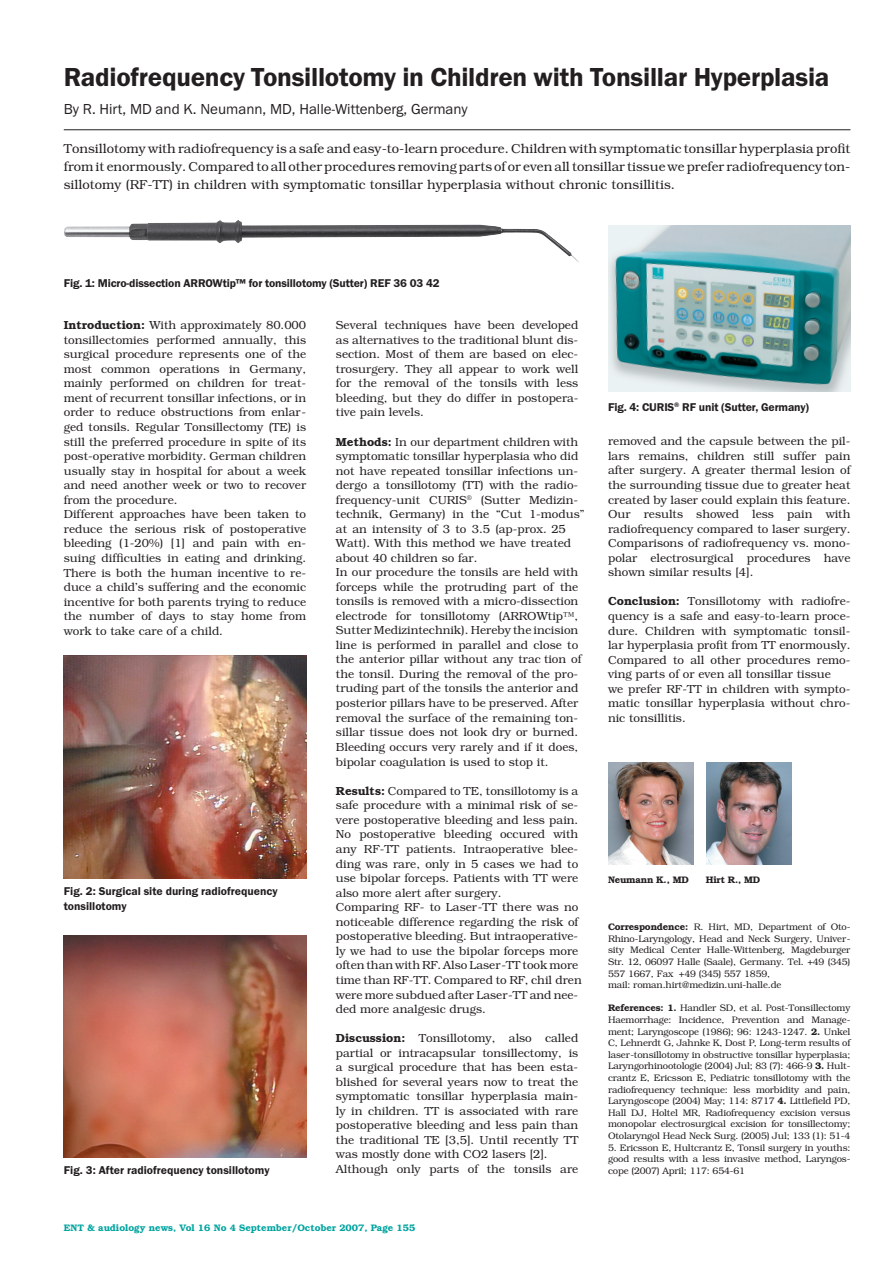
<style>
.page{position:relative;width:893px;height:1263px;background:#fff}
.page>*{position:absolute;margin:0;border:0;box-sizing:border-box;transform-origin:0 0}
.t1{font:600 27px "Franklin Gothic Itc T";letter-spacing:-.01em;color:#231f20}
.t2{font:15px "Franklin Gothic Itc T";color:#231f20}
.t3{font:300 13.05px/18px "Bookman Std";letter-spacing:.005em;color:#231f20;text-align:justify}
.t4{font:300 11.7px/14.5px "Bookman Std";color:#231f20}
.t5{font:600 11.7px/15px "Franklin Gothic Itc T";letter-spacing:-.01em;color:#231f20}
.t6{font:300 9.45px/11.6px "Bookman Std";letter-spacing:-.015em;color:#231f20;text-align:justify}
.t7{font:600 9.45px "Bookman Std";color:#00a4a0}
.t8{font:600 9.45px "Bookman Std";letter-spacing:-.02em;color:#231f20}
.s1{font-weight:600}
</style>
<div class="page">
<hr style="left:64px;top:129px;width:786px;height:1px;background:#231f20">
<img style="left:608px;top:225px;width:242px;height:167px">
<img style="left:64px;top:656px;width:242px;height:222px">
<img style="left:64px;top:935px;width:242px;height:222px">
<img style="left:64px;top:220px;width:515px;height:42px">
<img style="left:608px;top:762px;width:85px;height:103px">
<img style="left:706px;top:762px;width:85px;height:103px">
<h1 class="t1" style="left:64px;top:67px;width:767px">Radiofrequency Tonsillotomy in Children with Tonsillar Hyperplasia</h1>
<p class="t2" style="left:64px;top:103px;width:405px">By R. Hirt, MD and K. Neumann, MD, Halle-Wittenberg, Germany</p>
<p class="t3" style="left:64px;top:140px;width:788px">Tonsillotomy with radiofrequency is a safe and easy-to-learn procedure. Children with symptomatic tonsillar hyperplasia profit from it enormously. Compared to all other procedures removing parts of or even all tonsillar tissue we prefer radiofrequency ton - sil lotomy (RF-TT) in children with symptomatic tonsillar hyperplasia without chronic tonsillitis.</p>
<p class="t5" style="left:64px;top:276px;width:377px">Fig. 1: Micro-dissection ARROWtip™ for tonsillotomy (Sutter) REF 36 03 42</p>
<p class="t4" style="left:64px;top:319px;width:244px"><span class="s1">Introduction:</span> With approximately 80.000 tonsillectomies performed annually, this surgical procedure represents one of the most common operations in Germany, mainly performed on children for treat&shy;ment of recurrent tonsillar infections, or in order to reduce obstructions from enlar&shy;ged tonsils. Regular Tonsillectomy (TE) is still the preferred procedure in spite of its post-operative morbidity. German children usually stay in hospital for about a week and need another week or two to re cover from the procedure.<br>Different approaches have been taken to reduce the serious risk of postoperative bleeding (1-20%) [1] and pain with en&shy;suing difficulties in eating and drinking.<br>There is both the human incentive to re&shy;duce a child’s suffering and the economic incentive for both parents trying to reduce the number of days to stay home from work to take care of a child.</p>
<p class="t4" style="left:336px;top:319px;width:244px;text-align:justify">Several techniques have been developed as alternatives to the traditional blunt dis&shy;section. Most of them are based on elec&shy;trosurgery. They all appear to work well for the removal of the tonsils with less blee ding, but they do differ in postope ra&shy;tive pain levels.</p>
<p class="t4" style="left:336px;top:435px;width:250px"><span class="s1">Methods:</span> In our department children with symptomatic tonsillar hyperplasia who did not have repeated tonsillar infections un&shy;dergo a tonsillotomy (TT) with the radio&shy;frequency-unit CURIS<sup>®</sup> (Sutter Medizin&shy;tech nik, Germany) in the “Cut 1-mo dus” at an intensity of 3 to 3.5 (ap-prox. 25<br>Watt). With this method we have treated about 40 children so far.<br>In our procedure the tonsils are held with forceps while the protruding part of the tonsils is removed with a micro-dissection electrode for tonsillotomy (ARROWtip™, Sutter Medizintechnik). Hereby the in cision line is performed in parallel and close to the anterior pillar without any trac tion of the tonsil. During the removal of the pro&shy;truding part of the tonsils the an terior and posterior pillars have to be preserved. After removal the surface of the remaining ton&shy;sillar tissue does not look dry or burned.<br>Bleeding occurs very rarely and if it does, bipolar coagulation is used to stop it.</p>
<p class="t4" style="left:336px;top:785px;width:247px"><span class="s1">Results:</span> Compared to TE, tonsillotomy is a safe procedure with a minimal risk of se&shy;vere postoperative bleeding and less pain.<br>No postoperative bleeding occured with any RF-TT patients. Intraoperative blee&shy;ding was rare, only in 5 cases we had to use bipolar forceps. Patients with TT were also more alert after surgery.<br>Com pa ring RF- to Laser-TT there was no noticeable difference regarding the risk of postoperative bleeding. But intraoperative&shy;ly we had to use the bipolar forceps more often than with RF. Also Laser-TT took more time than RF-TT. Compared to RF, chil dren were more subdued after Laser-TT and nee&shy;ded more analgesic drugs.</p>
<p class="t4" style="left:336px;top:1032px;width:244px"><span class="s1">Discussion:</span> Tonsillotomy, also called partial or intracapsular tonsillectomy, is a surgical procedure that has been esta&shy;blished for several years now to treat the symptomatic tonsillar hyperplasia main&shy;ly in children. TT is associated with rare postoperative bleeding and less pain than the traditional TE [3,5]. Until recently TT was mostly done with CO2 lasers [2].<br>Although only parts of the tonsils are</p>
<p class="t5" style="left:64px;top:884px;width:215px">Fig. 2: Surgical site during radiofrequency tonsillotomy</p>
<p class="t5" style="left:64px;top:1163px;width:207px">Fig. 3: After radiofrequency tonsillotomy</p>
<p class="t7" style="left:64px;top:1224px;width:353px">ENT &amp; audiology news, Vol 16 No 4 September/October 2007, Page 155</p>
<p class="t5" style="left:608px;top:400px;width:203px">Fig. 4: CURIS<sup>®</sup> RF unit (Sutter, Germany)</p>
<p class="t4" style="left:608px;top:435px;width:244px;text-align:justify">removed and the capsule between the pil&shy;lars remains, children still suffer pain after surgery. A greater thermal lesion of the surrounding tissue due to greater heat created by laser could explain this feature.<br>Our results showed less pain with radiofrequency compared to laser surgery.<br>Comparisons of radiofrequency vs. mono&shy;polar electrosurgical procedures have shown similar results [4].</p>
<p class="t4" style="left:608px;top:595px;width:244px"><span class="s1">Conclusion:</span> Tonsillotomy with radiofre&shy;quency is a safe and easy-to-learn proce&shy;dure. Children with symptomatic tonsil&shy;lar hyperplasia profit from TT enormously.<br>Compared to all other procedures remo&shy;ving parts of or even all tonsillar tissue<br>we prefer RF-TT in children with sympto&shy;matic tonsillar hyperplasia without chro&shy;nic tonsillitis.</p>
<p class="t8" style="left:608px;top:875px;width:82px">Neumann K., MD</p>
<p class="t8" style="left:706px;top:875px;width:56px">Hirt R., MD</p>
<p class="t6" style="left:608px;top:922px;width:244px;text-align:left"><span class="s1">Correspondence:</span> R. Hirt, MD, Department of Oto-Rhino-Laryngology, Head and Neck Surgery, Univer&shy;sity Medical Center Halle-Wittenberg, Magdeburger Str. 12, 06097 Halle (Saale), Germany. Tel. +49 (345)<br>557 1667, Fax +49 (345) 557 1859,<br>mail: roman.hirt@medizin.uni-halle.de</p>
<p class="t6" style="left:608px;top:1003px;width:244px"><span class="s1">References: 1.</span> Handler SD, et al. Post-Tonsillectomy Haemorrhage: Incidence, Prevention and Manage&shy;ment; Laryngoscope (1986); 96: 1243-1247. <span class="s1">2.</span> Unkel C, Lehnerdt G, Jahnke K, Dost P, Long-term results of laser-tonsillotomy in obstructive tonsillar hyperplasia; Laryngorhinootologie (2004) Jul; 83 (7): 466-9 <span class="s1">3.</span> Hult&shy;crantz E, Ericsson E, Pediatric tonsillotomy with the radiofrequency technique: less morbidity and pain, Laryngoscope (2004) May; 114: 8717 <span class="s1">4.</span> Littlefield PD, Hall DJ, Holtel MR, Radiofrequency excision versus monopolar electrosurgical excision for tonsillectomy; Otolaryngol Head Neck Surg. (2005) Jul; 133 (1): 51-4</p>
<p class="t6" style="left:608px;top:1142px;width:244px">5. Ericsson E, Hultcrantz E, Tonsil surgery in youths: good results with a less invasive method, Laryn gos&shy;cope (2007) April; 117: 654-61</p>
</div>
